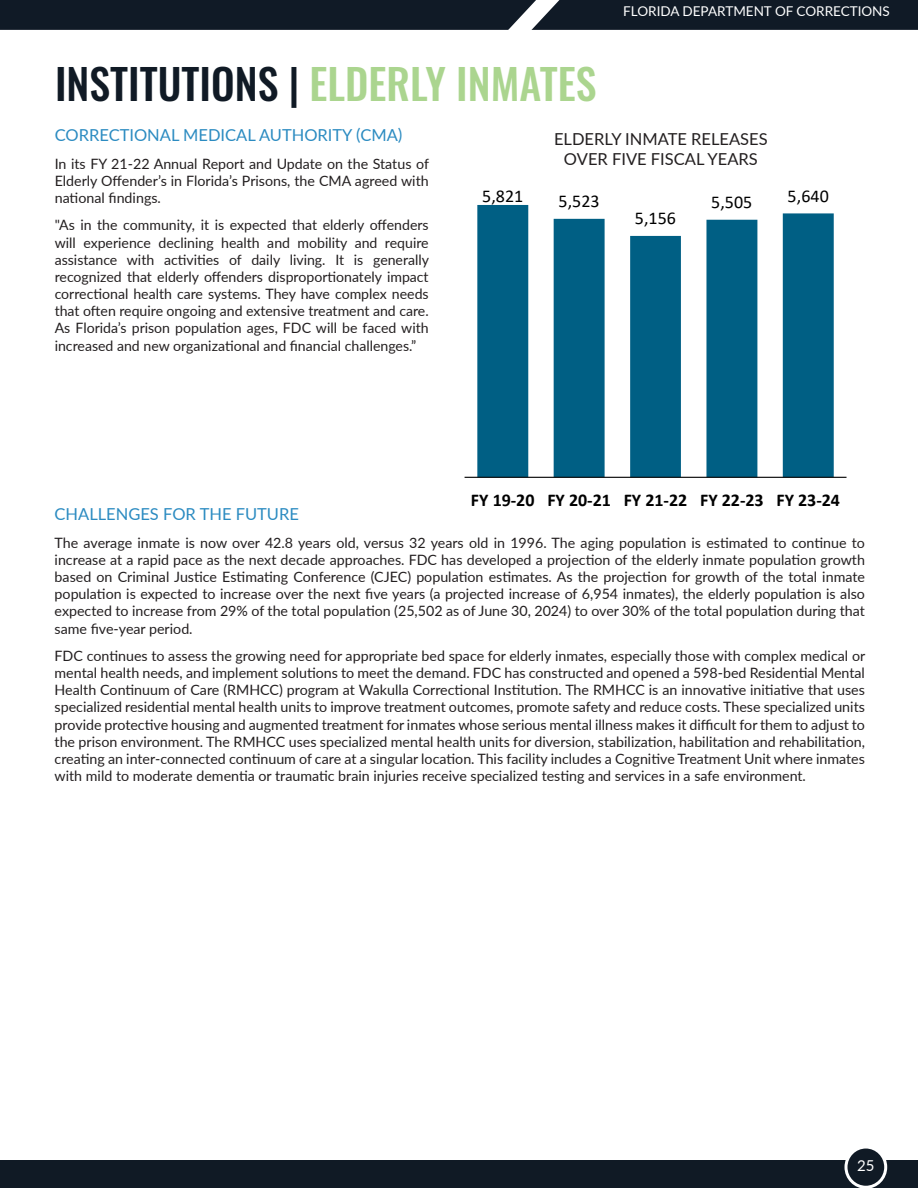
<style>
.page{position:relative;width:918px;height:1188px;background:#fff}
.page>*{position:absolute;margin:0;border:0;box-sizing:border-box;transform-origin:0 0}
.t1{font:500 42px "Oswald";color:#abd58f}
.t2{font:700 18px "Calibri";color:#000}
.t3{font:18px "Calibri";letter-spacing:.005em;color:#000}
.AR1819_Body{font:16.5px "Lato";color:#2b8bc1}
.t4{font:16.5px "Lato";color:#231f20}
.t5{font:15px "Lato";color:#fff}
.AR1819_Body-2{font:14.25px/17.1px "Lato";color:#231f20;text-align:justify}
.t6{font:13.5px "Lato";color:#fff}
.s1{color:#101a25}
</style>
<div class="page">
<div style="left:0;top:0;width:918px;height:30px;background:#101a26"></div>
<div style="left:0;top:1161px;width:918px;height:27px;background:#101a25"></div>
<div style="left:846px;top:1147px;width:40px;height:40px;background:#101a25;border-radius:50%"></div>
<div style="left:844px;top:1146px;width:43px;height:42px;border:3px solid #fff;border-radius:50%"></div>
<svg style="left:477px;top:205px;width:357px;height:272px;fill:#005f84"></svg>
<hr style="left:465px;top:477px;width:382px;height:1px;background:#000">
<p class="t6" style="left:623px;top:1px;width:268px">FLORIDA DEPARTMENT OF CORRECTIONS</p>
<p class="t1" style="left:55px;top:62px;width:543px"><span class="s1">INSTITUTIONS |</span> ELDERLY INMATES</p>
<p class="t4" style="left:554px;top:128px;width:215px">ELDERLY INMATE RELEASES</p>
<p class="t4" style="left:564px;top:147px;width:195px">OVER FIVE FISCAL YEARS</p>
<p class="AR1819_Body" style="left:55px;top:123px;width:349px">CORRECTIONAL MEDICAL AUTHORITY (CMA)</p>
<p class="AR1819_Body-2" style="left:55px;top:154px;width:376px">In its FY 21-22 Annual Report and Update on the Status of Elderly Offender’s in Florida’s Prisons, the CMA agreed with national findings.</p>
<p class="AR1819_Body-2" style="left:55px;top:216px;width:376px">"As in the community, it is expected that elderly offenders will experience declining health and mobility and require assistance with activities of daily living. It is generally recognized that elderly offenders disproportionately impact correctional health care systems. They have complex needs that often require ongoing and extensive treatment and care.<br>As Florida’s prison population ages, FDC will be faced with increased and new organizational and financial challenges.”</p>
<p class="t3" style="left:482px;top:184px;width:43px">5,821</p>
<p class="t3" style="left:559px;top:189px;width:43px">5,523</p>
<p class="t3" style="left:711px;top:190px;width:43px">5,505</p>
<p class="t3" style="left:788px;top:184px;width:43px">5,640</p>
<p class="t3" style="left:635px;top:206px;width:43px">5,156</p>
<p class="t2" style="left:471px;top:487px;width:371px">FY 19-20 FY 20-21 FY 21-22 FY 22-23 FY 23-24</p>
<p class="AR1819_Body" style="left:55px;top:503px;width:246px">CHALLENGES FOR THE FUTURE</p>
<p class="AR1819_Body-2" style="left:55px;top:534px;width:812px">The average inmate is now over 42.8 years old, versus 32 years old in 1996. The aging population is estimated to continue to increase at a rapid pace as the next decade approaches. FDC has developed a projection of the elderly inmate population growth based on Criminal Justice Estimating Conference (CJEC) population estimates. As the projection for growth of the total inmate population is expected to increase over the next five years (a projected increase of 6,954 inmates), the elderly population is also expected to increase from 29% of the total population (25,502 as of June 30, 2024) to over 30% of the total population during that same five-year period.</p>
<p class="AR1819_Body-2" style="left:55px;top:647px;width:812px">FDC continues to assess the growing need for appropriate bed space for elderly inmates, especially those with complex medical or mental health needs, and implement solutions to meet the demand. FDC has constructed and opened a 598-bed Residential Mental Health Continuum of Care (RMHCC) program at Wakulla Correctional Institution. The RMHCC is an innovative initiative that uses specialized residential mental health units to improve treatment outcomes, promote safety and reduce costs. These specialized units provide protective housing and augmented treatment for inmates whose serious mental illness makes it difficult for them to adjust to the prison environment. The RMHCC uses specialized mental health units for diversion, stabilization, habilitation and rehabilitation, creating an inter-connected continuum of care at a singular location. This facility includes a Cognitive Treatment Unit where inmates with mild to moderate dementia or traumatic brain injuries receive specialized testing and services in a safe environment.</p>
<p class="t5" style="left:857px;top:1155px;width:19px">25</p>
</div>
